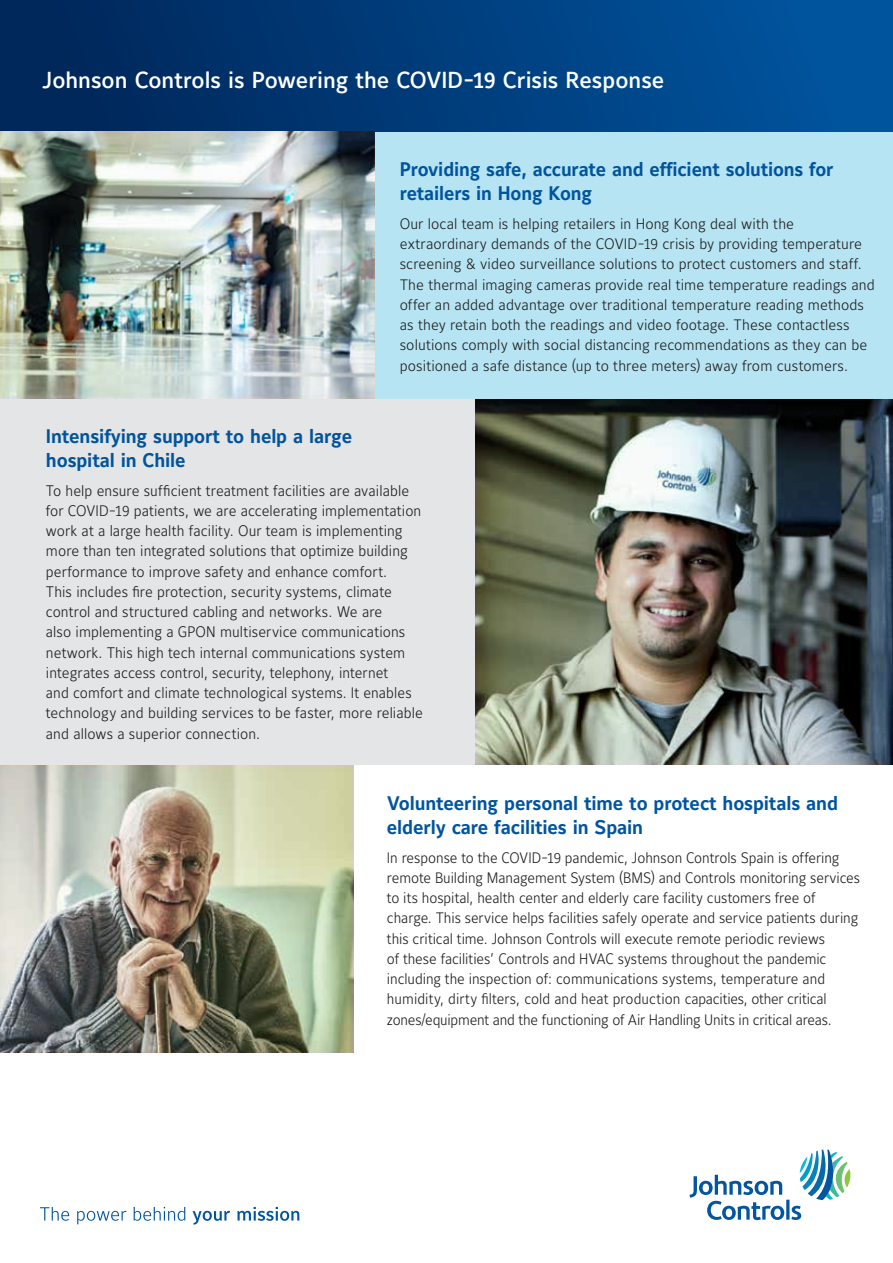
<style>
.page{position:relative;width:893px;height:1263px;background:#fff}
.page>*{position:absolute;margin:0;border:0;box-sizing:border-box;transform-origin:0 0}
.t1{font:500 22.95px "Maurea Jci Lf ML";color:#fff}
.t2{font:700 19.5px/24px "Maurea Jci Lf ML";letter-spacing:-.005em;color:#00549e}
.t3{font:300 15.15px/20.2px "Maurea Jci Lf ML";letter-spacing:.005em;color:#1c1c1c}
.t4{font:300 15px/20.2px "Maurea Jci Lf ML";letter-spacing:.005em;color:#1c1c1c;scale:.96 1}
.t5{font:300 15px/20.2px "Maurea Jci Lf ML";letter-spacing:.005em;color:#1c1c1c}
</style>
<div class="page">
<svg style="left:689px;top:1149px;width:161px;height:71px"></svg>
<svg style="left:40px;top:1207px;width:259px;height:18px"></svg>
<div style="left:0;top:0;width:893px;height:131px;background:linear-gradient(to right,#002456,#0056a2)"></div>
<div style="left:0;top:398px;width:660px;height:367px;background:#e4e5e6"></div>
<img style="left:475px;top:398px;width:418px;height:366px">
<div style="left:372px;top:132px;width:521px;height:266px;background:#b7e4f3"></div>
<img style="left:0;top:132px;width:374px;height:266px">
<img style="left:0;top:765px;width:353px;height:288px">
<h1 class="t1" style="left:43px;top:66px;width:623px">Johnson Controls is Powering the COVID-19 Crisis Response</h1>
<h2 class="t2" style="left:400px;top:158px;width:435px">Providing safe, accurate and efficient solutions for retailers in Hong Kong</h2>
<p class="t5" style="left:400px;top:213px;width:477px">Our local team is helping retailers in Hong Kong deal with the extraordinary demands of the COVID-19 crisis by providing temperature screening &amp; video surveillance solutions to protect customers and staff.<br>The thermal imaging cameras provide real time temperature readings and offer an added advantage over traditional temperature reading methods as they retain both the readings and video footage. These contactless solutions comply with social distancing recommendations as they can be positioned a safe distance (up to three meters) away from customers.</p>
<h2 class="t2" style="left:46px;top:424px;width:308px">Intensifying support to help a large hospital in Chile</h2>
<p class="t3" style="left:46px;top:480px;width:377px">To help ensure sufficient treatment facilities are available for COVID-19 patients, we are accelerating implementation work at a large health facility. Our team is implementing more than ten integrated solutions that optimize building performance to improve safety and enhance comfort.<br>This includes fire protection, security systems, climate control and structured cabling and networks. We are<br>also implementing a GPON multiservice communications network. This high tech internal communications system integrates access control, security, telephony, internet<br>and comfort and climate technological systems. It enables</p>
<p class="t5" style="left:46px;top:703px;width:378px">technology and building services to be faster, more reliable and allows a superior connection.</p>
<h2 class="t2" style="left:387px;top:791px;width:453px">Volunteering personal time to protect hospitals and elderly care facilities in Spain</h2>
<p class="t4" style="left:387px;top:847px;width:494px">In response to the COVID-19 pandemic, Johnson Controls Spain is offering remote Building Management System (BMS) and Controls monitoring services to its hospital, health center and elderly care facility customers free of charge. This service helps facilities safely operate and service patients during this critical time. Johnson Controls will execute remote periodic reviews<br>of these facilities’ Controls and HVAC systems throughout the pandemic including the inspection of: communications systems, temperature and humidity, dirty filters, cold and heat production capacities, other critical zones/equipment and the functioning of Air Handling Units in critical areas.</p>
</div>
